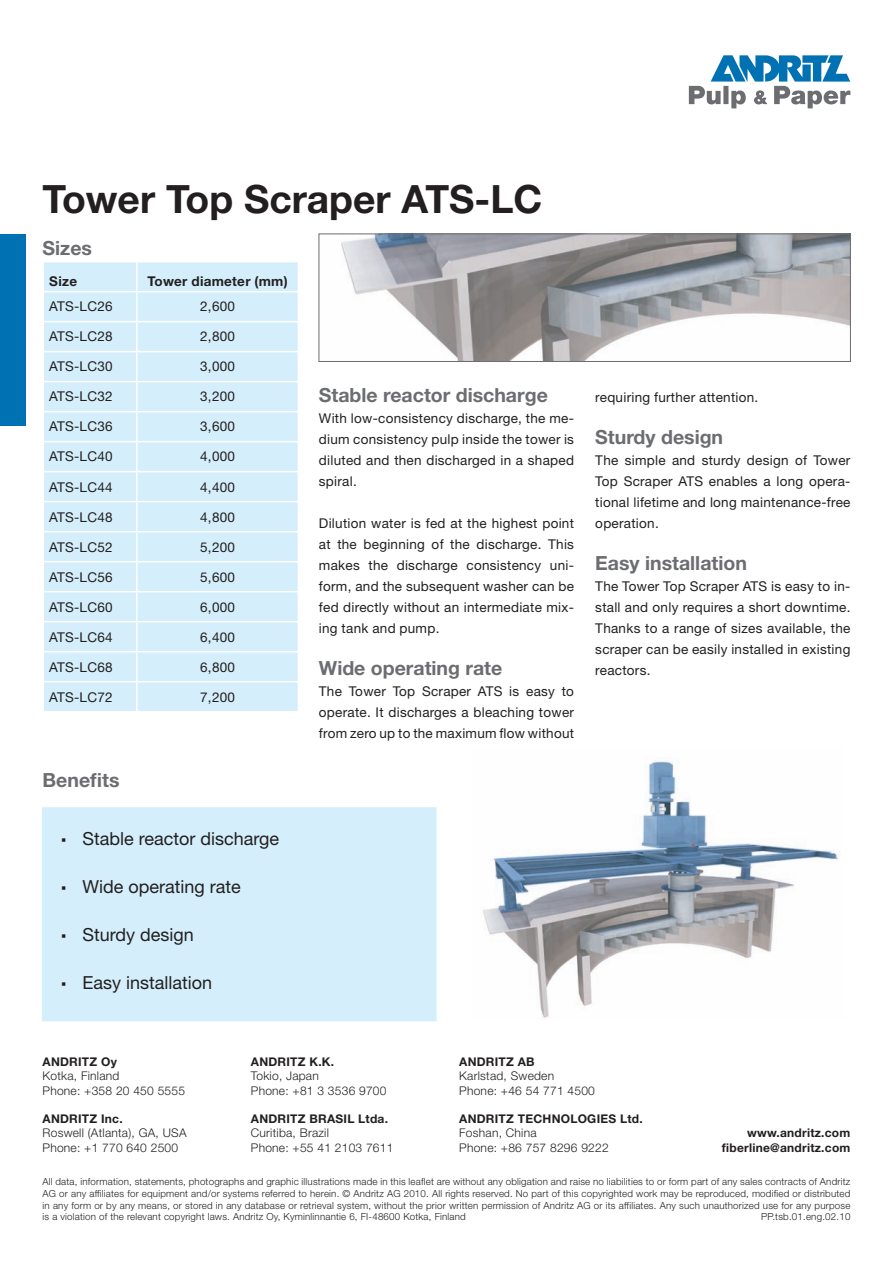
<style>
.page{position:relative;width:893px;height:1263px;background:#fff}
.page>*{position:absolute;margin:0;border:0;box-sizing:border-box;transform-origin:0 0}
.t1{font:700 39px "Helvetica Neue LT Std";color:#231f20}
.t2{font:700 19.5px "Helvetica Neue LT Std";color:#6c6d70}
.t3{font:18px "Helvetica Neue LT Std";color:#231f20}
.t4{font:15px "Arial";color:#231f20}
.t5{font:13.5px/21px "Helvetica Neue LT Std";letter-spacing:.02em;color:#231f20;text-align:justify}
.t6{font:700 13.5px "Helvetica Neue LT Std";letter-spacing:.02em;color:#231f20}
.t7{font:300 12px/14.2px "Helvetica Neue LT Std";letter-spacing:.02em;color:#231f20}
.t8{font:700 12px/15px "Helvetica Neue LT Std";letter-spacing:.02em;color:#231f20;text-align:right}
.t9{font:300 9.75px/11.7px "Helvetica Neue LT Std";letter-spacing:.02em;color:#231f20;text-align:justify}
</style>
<div class="page">
<svg style="left:689px;top:55px;width:161px;height:53px"></svg>
<div style="left:0;top:234px;width:26px;height:191px;background:#0072b4"></div>
<div style="left:43px;top:808px;width:393px;height:213px;background:#d4effb"></div>
<div style="left:42px;top:807px;width:395px;height:214px;border:2px solid #d4effb"></div>
<div style="left:44px;top:262px;width:254px;height:449px;background:#d4effb"></div>
<hr style="left:136px;top:262px;width:2px;height:29px;background:#fff">
<hr style="left:43px;top:291px;width:94px;height:1px;background:#fff">
<hr style="left:137px;top:291px;width:162px;height:1px;background:#fff">
<hr style="left:136px;top:292px;width:2px;height:29px;background:#fff">
<hr style="left:43px;top:321px;width:94px;height:1px;background:#fff">
<hr style="left:137px;top:321px;width:162px;height:1px;background:#fff">
<hr style="left:136px;top:322px;width:2px;height:29px;background:#fff">
<hr style="left:43px;top:351px;width:94px;height:1px;background:#fff">
<hr style="left:137px;top:351px;width:162px;height:1px;background:#fff">
<hr style="left:136px;top:352px;width:2px;height:29px;background:#fff">
<hr style="left:43px;top:381px;width:94px;height:1px;background:#fff">
<hr style="left:137px;top:381px;width:162px;height:1px;background:#fff">
<hr style="left:136px;top:382px;width:2px;height:29px;background:#fff">
<hr style="left:43px;top:411px;width:94px;height:1px;background:#fff">
<hr style="left:137px;top:411px;width:162px;height:1px;background:#fff">
<hr style="left:136px;top:412px;width:2px;height:29px;background:#fff">
<hr style="left:43px;top:441px;width:94px;height:1px;background:#fff">
<hr style="left:137px;top:441px;width:162px;height:1px;background:#fff">
<hr style="left:136px;top:442px;width:2px;height:29px;background:#fff">
<hr style="left:43px;top:471px;width:94px;height:1px;background:#fff">
<hr style="left:137px;top:471px;width:162px;height:1px;background:#fff">
<hr style="left:136px;top:472px;width:2px;height:29px;background:#fff">
<hr style="left:43px;top:501px;width:94px;height:1px;background:#fff">
<hr style="left:137px;top:501px;width:162px;height:1px;background:#fff">
<hr style="left:136px;top:502px;width:2px;height:29px;background:#fff">
<hr style="left:43px;top:531px;width:94px;height:1px;background:#fff">
<hr style="left:137px;top:531px;width:162px;height:1px;background:#fff">
<hr style="left:136px;top:532px;width:2px;height:29px;background:#fff">
<hr style="left:43px;top:561px;width:94px;height:1px;background:#fff">
<hr style="left:137px;top:561px;width:162px;height:1px;background:#fff">
<hr style="left:136px;top:562px;width:2px;height:29px;background:#fff">
<hr style="left:43px;top:591px;width:94px;height:1px;background:#fff">
<hr style="left:137px;top:591px;width:162px;height:1px;background:#fff">
<hr style="left:136px;top:592px;width:2px;height:29px;background:#fff">
<hr style="left:43px;top:621px;width:94px;height:1px;background:#fff">
<hr style="left:137px;top:621px;width:162px;height:1px;background:#fff">
<hr style="left:136px;top:622px;width:2px;height:29px;background:#fff">
<hr style="left:43px;top:651px;width:94px;height:1px;background:#fff">
<hr style="left:137px;top:651px;width:162px;height:1px;background:#fff">
<hr style="left:136px;top:652px;width:2px;height:29px;background:#fff">
<hr style="left:43px;top:681px;width:94px;height:1px;background:#fff">
<hr style="left:137px;top:681px;width:162px;height:1px;background:#fff">
<hr style="left:136px;top:682px;width:2px;height:29px;background:#fff">
<img style="left:482px;top:760px;width:359px;height:258px">
<img style="left:341px;top:236px;width:508px;height:124px">
<div style="left:319px;top:234px;width:532px;height:128px;border:1px solid #6c6d70"></div>
<h1 class="t1" style="left:43px;top:175px;width:501px">Tower Top Scraper ATS-LC</h1>
<h2 class="t2" style="left:43px;top:236px;width:51px">Sizes</h2>
<p class="t6" style="left:49px;top:272px;width:29px">Size</p>
<p class="t6" style="left:148px;top:272px;width:142px">Tower diameter (mm)</p>
<p class="t5" style="left:49px;top:296px;width:65px">ATS-LC26</p>
<p class="t5" style="left:200px;top:296px;width:36px">2,600</p>
<p class="t5" style="left:49px;top:326px;width:65px">ATS-LC28</p>
<p class="t5" style="left:200px;top:326px;width:36px">2,800</p>
<p class="t5" style="left:49px;top:356px;width:65px">ATS-LC30</p>
<p class="t5" style="left:200px;top:356px;width:36px">3,000</p>
<p class="t5" style="left:49px;top:386px;width:65px">ATS-LC32</p>
<p class="t5" style="left:200px;top:386px;width:36px">3,200</p>
<p class="t5" style="left:49px;top:416px;width:65px">ATS-LC36</p>
<p class="t5" style="left:200px;top:416px;width:36px">3,600</p>
<p class="t5" style="left:49px;top:446px;width:65px">ATS-LC40</p>
<p class="t5" style="left:200px;top:446px;width:36px">4,000</p>
<p class="t5" style="left:49px;top:476px;width:65px">ATS-LC44</p>
<p class="t5" style="left:200px;top:476px;width:36px">4,400</p>
<p class="t5" style="left:49px;top:506px;width:65px">ATS-LC48</p>
<p class="t5" style="left:200px;top:506px;width:36px">4,800</p>
<p class="t5" style="left:49px;top:536px;width:65px">ATS-LC52</p>
<p class="t5" style="left:200px;top:536px;width:36px">5,200</p>
<p class="t5" style="left:49px;top:566px;width:65px">ATS-LC56</p>
<p class="t5" style="left:200px;top:566px;width:36px">5,600</p>
<p class="t5" style="left:49px;top:596px;width:65px">ATS-LC60</p>
<p class="t5" style="left:200px;top:596px;width:36px">6,000</p>
<p class="t5" style="left:49px;top:626px;width:65px">ATS-LC64</p>
<p class="t5" style="left:200px;top:626px;width:36px">6,400</p>
<p class="t5" style="left:49px;top:656px;width:65px">ATS-LC68</p>
<p class="t5" style="left:200px;top:656px;width:36px">6,800</p>
<p class="t5" style="left:49px;top:686px;width:65px">ATS-LC72</p>
<p class="t5" style="left:200px;top:686px;width:36px">7,200</p>
<h2 class="t2" style="left:43px;top:768px;width:78px">Benefits</h2>
<p class="t4" style="left:61px;top:830px;width:7px">▪</p>
<p class="t4" style="left:61px;top:878px;width:7px">▪</p>
<p class="t4" style="left:61px;top:926px;width:7px">▪</p>
<p class="t4" style="left:61px;top:974px;width:7px">▪</p>
<h3 class="t3" style="left:83px;top:828px;width:198px">Stable reactor discharge</h3>
<h3 class="t3" style="left:83px;top:876px;width:160px">Wide operating rate</h3>
<h3 class="t3" style="left:83px;top:924px;width:113px">Sturdy design</h3>
<h3 class="t3" style="left:83px;top:972px;width:131px">Easy installation</h3>
<h2 class="t2" style="left:319px;top:383px;width:230px">Stable reactor discharge</h2>
<p class="t5" style="left:319px;top:407px;width:257px">With low-consistency discharge, the me&shy;dium consistency pulp inside the tower is diluted and then discharged in a shaped spiral.</p>
<p class="t5" style="left:319px;top:512px;width:257px">Dilution water is fed at the highest point at the beginning of the discharge. This makes the discharge consistency uni&shy;form, and the subsequent washer can be fed directly without an intermediate mix&shy;ing tank and pump.</p>
<h2 class="t2" style="left:319px;top:656px;width:185px">Wide operating rate</h2>
<p class="t5" style="left:319px;top:680px;width:257px">The Tower Top Scraper ATS is easy to operate. It discharges a bleaching tower from zero up to the maximum flow without</p>
<p class="t5" style="left:595px;top:386px;width:165px">requiring further attention.</p>
<h2 class="t2" style="left:595px;top:425px;width:129px">Sturdy design</h2>
<p class="t5" style="left:595px;top:449px;width:257px">The simple and sturdy design of Tower Top Scraper ATS enables a long opera&shy;tional lifetime and long maintenance-free operation.</p>
<h2 class="t2" style="left:595px;top:551px;width:153px">Easy installation</h2>
<p class="t5" style="left:595px;top:575px;width:257px">The Tower Top Scraper ATS is easy to in&shy;stall and only requires a short downtime.<br>Thanks to a range of sizes available, the scraper can be easily installed in existing reactors.</p>
<p class="t8" style="left:43px;top:1054px;width:76px">ANDRITZ Oy</p>
<p class="t7" style="left:43px;top:1069px;width:144px">Kotka, Finland<br>Phone: +358 20 450 5555</p>
<p class="t8" style="left:43px;top:1111px;width:82px">ANDRITZ Inc.</p>
<p class="t7" style="left:43px;top:1126px;width:146px">Roswell (Atlanta), GA, USA<br>Phone: +1 770 640 2500</p>
<p class="t8" style="left:251px;top:1054px;width:85px">ANDRITZ K.K.</p>
<p class="t7" style="left:251px;top:1069px;width:137px">Tokio, Japan<br>Phone: +81 3 3536 9700</p>
<p class="t8" style="left:251px;top:1111px;width:139px">ANDRITZ BRASIL Ltda.</p>
<p class="t7" style="left:251px;top:1126px;width:144px">Curitiba, Brazil<br>Phone: +55 41 2103 7611</p>
<p class="t8" style="left:459px;top:1054px;width:77px">ANDRITZ AB</p>
<p class="t7" style="left:459px;top:1069px;width:137px">Karlstad, Sweden<br>Phone: +46 54 771 4500</p>
<p class="t8" style="left:459px;top:1111px;width:185px">ANDRITZ TECHNOLOGIES Ltd.</p>
<p class="t7" style="left:459px;top:1126px;width:151px">Foshan, China<br>Phone: +86 757 8296 9222</p>
<p class="t8" style="left:722px;top:1125px;width:130px">www.andritz.com fiberline@andritz.com</p>
<p class="t9" style="left:43px;top:1176px;width:809px">All data, information, statements, photographs and graphic illustrations made in this leaflet are without any obligation and raise no liabilities to or form part of any sales contracts of Andritz AG or any affiliates for equipment and/or systems referred to herein. © Andritz AG 2010. All rights reserved. No part of this copyrighted work may be reproduced, modified or distributed in any form or by any means, or stored in any database or retrieval system, without the prior written permission of Andritz AG or its affiliates. Any such unauthorized use for any purpose is a violation of the relevant copyright laws. Andritz Oy, Kyminlinnantie 6, FI-48600 Kotka, Finland</p>
<p class="t9" style="left:761px;top:1211px;width:91px">PP.tsb.01.eng.02.10</p>
</div>
